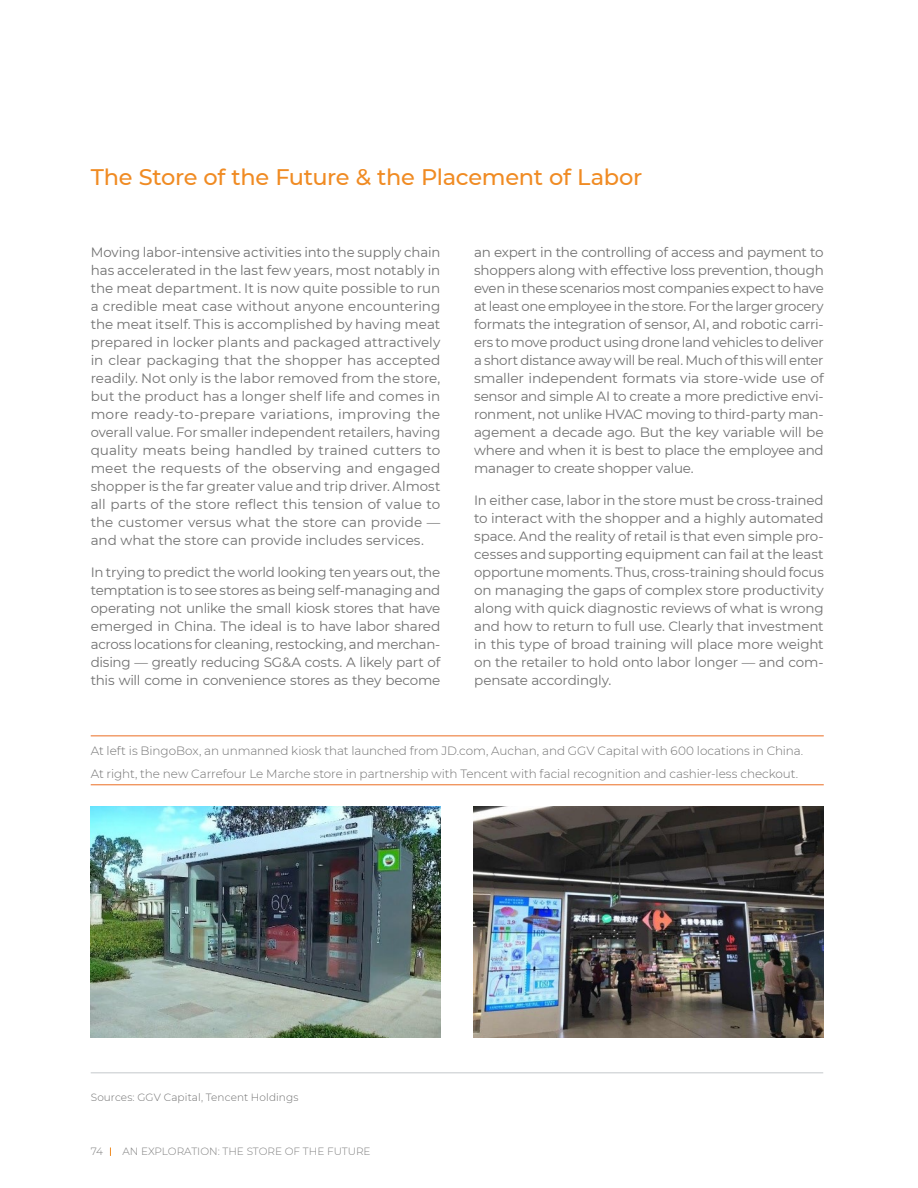
<style>
.page{position:relative;width:918px;height:1188px;background:#fff}
.page>*{position:absolute;margin:0;border:0;box-sizing:border-box;transform-origin:0 0}
.t1{font:500 22.5px "Montserrat";letter-spacing:-.015em;color:#f08b23}
.t2{font:13.5px/18px "Montserrat";letter-spacing:-.015em;color:#717171;text-align:justify}
.t3{font:300 12px/23.2px "Montserrat";letter-spacing:-.005em;color:#717171}
.t4{font:300 10.5px "Montserrat";color:#7f7f7f}
.t5{font:300 10.5px "Montserrat";letter-spacing:.01em;color:#717171}
</style>
<div class="page">
<hr style="left:91px;top:1072px;width:732px;height:1px;background:#c4c8cb">
<hr style="left:91px;top:784px;width:733px;height:1px;background:#eb6d23">
<hr style="left:91px;top:735px;width:733px;height:1px;background:#eb6d23">
<img style="left:91px;top:806px;width:349px;height:232px">
<img style="left:474px;top:806px;width:349px;height:232px">
<h1 class="t1" style="left:91px;top:161px;width:553px">The Store of the Future &amp; the Placement of Labor</h1>
<p class="t2" style="left:91px;top:243px;width:351px">Moving labor-intensive activities into the supply chain has accelerated in the last few years, most notably in the meat department. It is now quite possible to run a credible meat case without anyone encountering the meat itself. This is accomplished by having meat prepared in locker plants and packaged attractively in clear packaging that the shopper has accepted readily. Not only is the labor removed from the store, but the product has a longer shelf life and comes in more ready-to-prepare variations, improving the overall value. For smaller independent retailers, having quality meats being handled by trained cutters to meet the requests of the observing and engaged shopper is the far greater value and trip driver. Almost all parts of the store reflect this tension of value to the customer versus what the store can provide — and what the store can provide includes services.</p>
<p class="t2" style="left:91px;top:562px;width:351px">In trying to predict the world looking ten years out, the temptation is to see stores as being self-managing and operating not unlike the small kiosk stores that have emerged in China. The ideal is to have labor shared across locations for cleaning, restocking, and merchan&shy;dising — greatly reducing SG&amp;A costs. A likely part of this will come in convenience stores as they become</p>
<p class="t2" style="left:474px;top:243px;width:351px">an expert in the controlling of access and payment to shoppers along with effective loss prevention, though even in these scenarios most companies expect to have at least one employee in the store. For the larger grocery formats the integration of sensor, AI, and robotic carri&shy;ers to move product using drone land vehicles to deliver a short distance away will be real. Much of this will enter smaller independent formats via store-wide use of sensor and simple AI to create a more predictive envi&shy;ronment, not unlike HVAC moving to third-party man&shy;agement a decade ago. But the key variable will be where and when it is best to place the employee and manager to create shopper value.</p>
<p class="t2" style="left:474px;top:490px;width:351px">In either case, labor in the store must be cross-trained to interact with the shopper and a highly automated space. And the reality of retail is that even simple pro&shy;cesses and supporting equipment can fail at the least opportune moments. Thus, cross-training should focus on managing the gaps of complex store productivity along with quick diagnostic reviews of what is wrong and how to return to full use. Clearly that investment in this type of broad training will place more weight on the retailer to hold onto labor longer — and com&shy;pensate accordingly.</p>
<p class="t3" style="left:91px;top:738px;width:714px">At left is BingoBox, an unmanned kiosk that launched from JD.com, Auchan, and GGV Capital with 600 locations in China.<br>At right, the new Carrefour Le Marche store in partnership with Tencent with facial recognition and cashier-less checkout.</p>
<p class="t5" style="left:91px;top:1090px;width:209px">Sources: GGV Capital, Tencent Holdings</p>
<p class="t4" style="left:91px;top:1144px;width:14px">74</p>
<p class="t4" style="left:122px;top:1144px;width:250px">AN EXPLORATION: THE STORE OF THE FUTURE</p>
</div>
